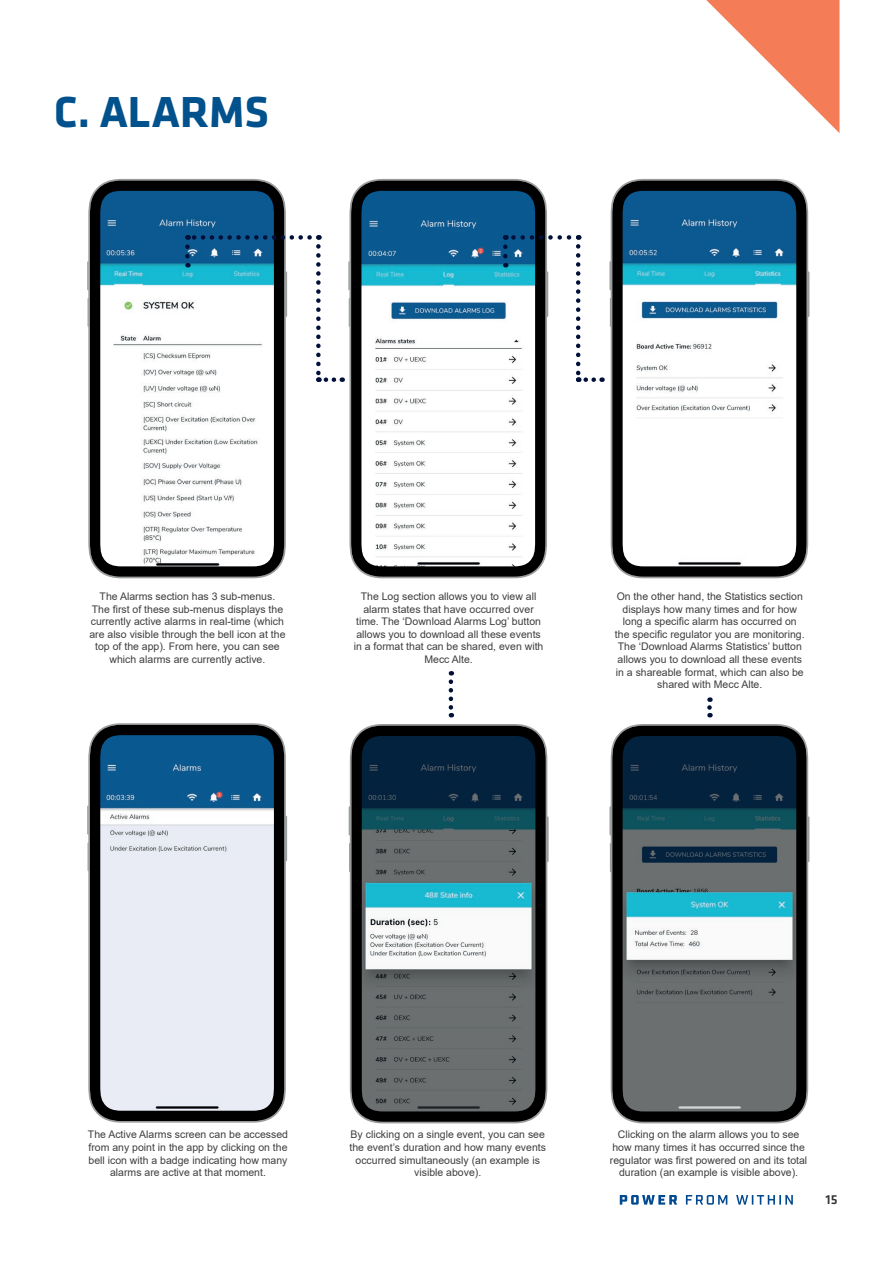
<style>
.page{position:relative;width:893px;height:1263px;background:#fff}
.page>*{position:absolute;margin:0;border:0;box-sizing:border-box;transform-origin:0 0}
.t1{font:700 45px "Klavika";color:#01518d}
.t2{font:500 13.5px "Klavika";color:#333233}
.t3{font:10.5px/12.6px "Arial";color:#3e3e3f;text-align:center}
</style>
<div class="page">
<svg style="left:620px;top:1195px;width:173px;height:9px"></svg>
<svg style="left:706px;top:0;width:133px;height:133px"></svg>
<svg style="left:87px;top:261px;width:1px;height:29px"></svg>
<svg style="left:286px;top:271px;width:1px;height:46px"></svg>
<svg style="left:88px;top:179px;width:198px;height:399px;background:#abadae"></svg>
<svg style="left:90px;top:180px;width:194px;height:397px"></svg>
<svg style="left:609px;top:261px;width:2px;height:29px"></svg>
<svg style="left:610px;top:298px;width:1px;height:29px"></svg>
<svg style="left:808px;top:271px;width:1px;height:46px"></svg>
<svg style="left:612px;top:180px;width:195px;height:397px"></svg>
<svg style="left:348px;top:261px;width:1px;height:29px"></svg>
<svg style="left:547px;top:271px;width:1px;height:46px"></svg>
<svg style="left:349px;top:179px;width:198px;height:399px;background:#a9abab"></svg>
<svg style="left:351px;top:180px;width:194px;height:397px"></svg>
<svg style="left:187px;top:235px;width:123px;height:5px"></svg>
<svg style="left:185px;top:247px;width:5px;height:20px"></svg>
<svg style="left:316px;top:246px;width:18px;height:136px"></svg>
<svg style="left:505px;top:235px;width:64px;height:5px"></svg>
<svg style="left:503px;top:247px;width:5px;height:20px"></svg>
<svg style="left:576px;top:246px;width:18px;height:136px"></svg>
<svg style="left:349px;top:806px;width:1px;height:29px"></svg>
<svg style="left:349px;top:843px;width:1px;height:29px"></svg>
<svg style="left:547px;top:816px;width:2px;height:46px"></svg>
<svg style="left:351px;top:726px;width:195px;height:396px;background:#53656c"></svg>
<svg style="left:609px;top:806px;width:2px;height:29px"></svg>
<svg style="left:610px;top:843px;width:1px;height:29px"></svg>
<svg style="left:808px;top:816px;width:1px;height:46px"></svg>
<svg style="left:612px;top:726px;width:195px;height:396px;background:#4d6067"></svg>
<svg style="left:87px;top:806px;width:1px;height:29px"></svg>
<svg style="left:286px;top:816px;width:1px;height:45px"></svg>
<svg style="left:88px;top:723px;width:198px;height:400px"></svg>
<svg style="left:90px;top:725px;width:194px;height:396px;background:#a2b1bf"></svg>
<svg style="left:449px;top:682px;width:4px;height:35px"></svg>
<svg style="left:707px;top:697px;width:5px;height:20px"></svg>
<h1 class="t1" style="left:54px;top:88px;width:216px">C. ALARMS</h1>
<p class="t3" style="left:89px;top:590px;width:198px">The Alarms section has 3 sub-menus.<br>The first of these sub-menus displays the currently active alarms in real-time (which are also visible through the bell icon at the top of the app). From here, you can see which alarms are currently active.</p>
<p class="t3" style="left:354px;top:590px;width:191px">The Log section allows you to view all alarm states that have occurred over time. The ‘Download Alarms Log’ button allows you to download all these events in a format that can be shared, even with Mecc Alte.</p>
<p class="t3" style="left:615px;top:590px;width:191px">On the other hand, the Statistics section displays how many times and for how long a specific alarm has occurred on the specific regulator you are monitoring.<br>The ‘Download Alarms Statistics’ button allows you to download all these events in a shareable format, which can also be shared with Mecc Alte.</p>
<p class="t3" style="left:88px;top:1128px;width:202px">The Active Alarms screen can be accessed from any point in the app by clicking on the bell icon with a badge indicating how many alarms are active at that moment.</p>
<p class="t3" style="left:349px;top:1128px;width:198px">By clicking on a single event, you can see the event’s duration and how many events occurred simultaneously (an example is visible above).</p>
<p class="t3" style="left:610px;top:1128px;width:199px">Clicking on the alarm allows you to see how many times it has occurred since the regulator was first powered on and its total duration (an example is visible above).</p>
<p class="t2" style="left:825px;top:1192px;width:13px">15</p>
</div>
